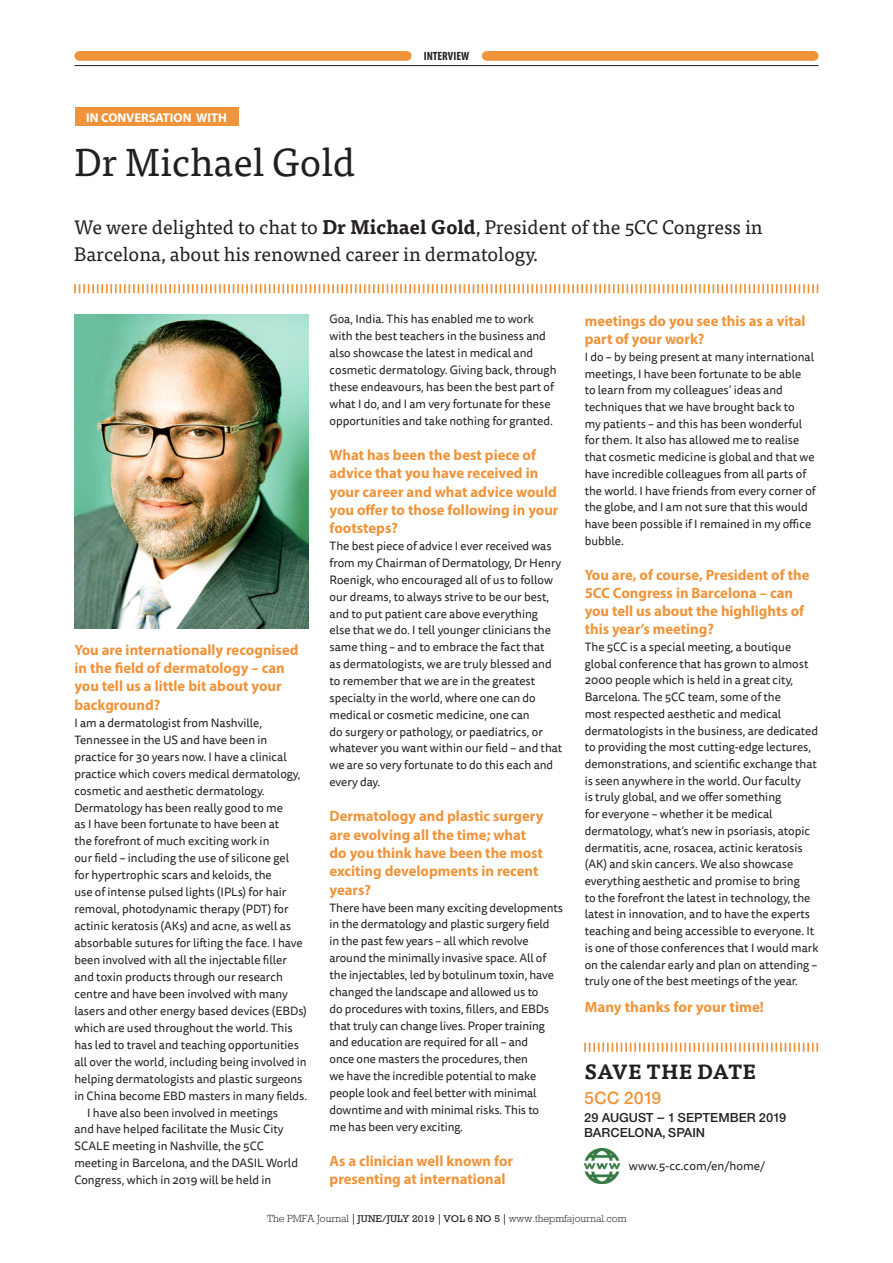
<style>
.page{position:relative;width:893px;height:1263px;background:#fff}
.page>*{position:absolute;margin:0;border:0;box-sizing:border-box;transform-origin:0 0}
.feature_Headline{font:39px "Tisa Pro";color:#231f20}
.DIGI_News_Heading{font:700 20.25px "Tisa Pro";letter-spacing:.005em;color:#231f20}
.feature_Standfirst{font:19.5px/27px "Tisa Pro";color:#231f20}
.DIGI_Quote{font:500 16.5px "Europa Nr 2 SB";color:#ef943a}
.question_in_training{font:700 15px/18.3px "Myriad Pro";color:#ef943a}
.t1{font:700 12.75px "Myriad Pro";color:#fff}
.feature_body_no_inde{font:12px/16.6px "Tisa Sans Pro";color:#231f20}
.feature_Body_Indent{font:12px/16.8px "Tisa Sans Pro";color:#231f20}
.DIGI_Quote-2{font:500 12px/14.4px "Europa Nr 2 SB";color:#231f20}
.NewsRound_web_and_SM{font:12px "Tisa Sans Pro";color:#231f20}
.t2{font:700 condensed 12px "Myriad Pro";color:#231f20}
.t3{font:300 10.5px "Rockwell";color:#231f20}
.s1{font-weight:700}
.s2{font-family:"Adobe Caslon Pro";font-weight:700}
.s3{font-weight:400;font-size:10.05px}
</style>
<div class="page">
<div style="left:75px;top:107px;width:163px;height:19px;background:#ef943a"></div>
<svg style="left:74px;top:284px;width:744px;height:9px"></svg>
<img style="left:75px;top:315px;width:233px;height:314px">
<svg style="left:584px;top:1043px;width:234px;height:9px"></svg>
<img style="left:584px;top:1148px;width:36px;height:36px">
<hr style="left:74px;top:65px;width:745px;height:1px;background:#231f20">
<div style="left:79px;top:51px;width:328px;height:10px;background:#ef943a"></div>
<div style="left:487px;top:51px;width:327px;height:10px;background:#ef943a"></div>
<p class="t1" style="left:86px;top:109px;width:142px">IN CONVERSATION WITH</p>
<p class="feature_Headline" style="left:74px;top:134px;width:282px">Dr Michael Gold</p>
<p class="t2" style="left:424px;top:49px;width:47px">INTERVIEW</p>
<p class="feature_Standfirst" style="left:74px;top:213px;width:690px">We were delighted to chat to <span class="s1">Dr Michael Gold</span>, President of the 5CC Congress in<br>Barcelona, about his renowned career in dermatology.</p>
<p class="question_in_training" style="left:74px;top:640px;width:226px">You are internationally recognised in the field of dermatology – can you tell us a little bit about your background?</p>
<p class="feature_body_no_inde" style="left:74px;top:714px;width:234px">I am a dermatologist from Nashville, Tennessee in the US and have been in practice for 30 years now. I have a clinical practice which covers medical dermatology, cosmetic and aesthetic dermatology.<br>Dermatology has been really good to me<br>as I have been fortunate to have been at<br>the forefront of much exciting work in<br>our field – including the use of silicone gel<br>for hypertrophic scars and keloids, the<br>use of intense pulsed lights (IPLs) for hair removal, photodynamic therapy (PDT) for actinic keratosis (AKs) and acne, as well as absorbable sutures for lifting the face. I have been involved with all the injectable filler and toxin products through our research centre and have been involved with many lasers and other energy based devices (EBDs) which are used throughout the world. This has led to travel and teaching opportunities all over the world, including being involved in helping dermatologists and plastic surgeons in China become EBD masters in many fields.</p>
<p class="feature_Body_Indent" style="left:74px;top:1104px;width:225px;text-indent:13px">I have also been involved in meetings and have helped facilitate the Music City SCALE meeting in Nashville, the 5CC meeting in Barcelona, and the DASIL World Congress, which in 2019 will be held in</p>
<p class="feature_Body_Indent" style="left:330px;top:311px;width:228px">Goa, India. This has enabled me to work with the best teachers in the business and also showcase the latest in medical and cosmetic dermatology. Giving back, through these endeavours, has been the best part of what I do, and I am very fortunate for these opportunities and take nothing for granted.</p>
<p class="question_in_training" style="left:330px;top:445px;width:230px">What has been the best piece of advice that you have received in your career and what advice would you offer to those following in your footsteps?</p>
<p class="feature_body_no_inde" style="left:330px;top:538px;width:234px">The best piece of advice I ever received was from my Chairman of Dermatology, Dr Henry Roenigk, who encouraged all of us to follow our dreams, to always strive to be our best, and to put patient care above everything<br>else that we do. I tell younger clinicians the same thing – and to embrace the fact that<br>as dermatologists, we are truly blessed and to remember that we are in the greatest specialty in the world, where one can do medical or cosmetic medicine, one can<br>do surgery or pathology, or paediatrics, or whatever you want within our field – and that we are so very fortunate to do this each and every day.</p>
<p class="question_in_training" style="left:330px;top:807px;width:215px">Dermatology and plastic surgery are evolving all the time; what do you think have been the most exciting developments in recent years?</p>
<p class="feature_body_no_inde" style="left:330px;top:899px;width:235px">There have been many exciting developments in the dermatology and plastic surgery field<br>in the past few years – all which revolve around the minimally invasive space. All of the injectables, led by botulinum toxin, have changed the landscape and allowed us to<br>do procedures with toxins, fillers, and EBDs that truly can change lives. Proper training and education are required for all – and<br>once one masters the procedures, then<br>we have the incredible potential to make people look and feel better with minimal downtime and with minimal risks. This to<br>me has been very exciting.</p>
<p class="question_in_training" style="left:330px;top:1151px;width:185px">As a clinician well known for presenting at international</p>
<p class="question_in_training" style="left:585px;top:311px;width:222px">meetings do you see this as a vital part of your work?</p>
<p class="feature_body_no_inde" style="left:585px;top:349px;width:233px">I do – by being present at many international meetings, I have been fortunate to be able<br>to learn from my colleagues’ ideas and techniques that we have brought back to<br>my patients – and this has been wonderful for them. It also has allowed me to realise that cosmetic medicine is global and that we have incredible colleagues from all parts of the world. I have friends from every corner of the globe, and I am not sure that this would have been possible if I remained in my office bubble.</p>
<p class="question_in_training" style="left:585px;top:565px;width:226px">You are, of course, President of the<br>5CC Congress in Barcelona – can you tell us about the highlights of this year’s meeting?</p>
<p class="feature_body_no_inde" style="left:585px;top:639px;width:235px">The 5CC is a special meeting, a boutique global conference that has grown to almost 2000 people which is held in a great city, Barcelona. The 5CC team, some of the<br>most respected aesthetic and medical dermatologists in the business, are dedicated to providing the most cutting-edge lectures, demonstrations, and scientific exchange that is seen anywhere in the world. Our faculty<br>is truly global, and we offer something<br>for everyone – whether it be medical dermatology, what’s new in psoriasis, atopic dermatitis, acne, rosacea, actinic keratosis (AK) and skin cancers. We also showcase everything aesthetic and promise to bring<br>to the forefront the latest in technology, the latest in innovation, and to have the experts teaching and being accessible to everyone. It is one of those conferences that I would mark on the calendar early and plan on attending – truly one of the best meetings of the year.</p>
<p class="question_in_training" style="left:585px;top:997px;width:181px">Many thanks for your time!</p>
<p class="DIGI_News_Heading" style="left:584px;top:1056px;width:173px">SAVE THE DATE</p>
<p class="DIGI_Quote" style="left:584px;top:1088px;width:79px">5CC 2019</p>
<p class="DIGI_Quote-2" style="left:584px;top:1111px;width:204px">29 AUGUST – 1 SEPTEMBER 2019<br>BARCELONA, SPAIN</p>
<p class="NewsRound_web_and_SM" style="left:629px;top:1158px;width:138px">www.5-cc.com/en/home/</p>
<p class="t3" style="left:267px;top:1212px;width:361px">The PMFA Journal <span class="s2">|</span> <span class="s3">JUNE/JULY 2019</span> <span class="s2">|</span> <span class="s3">VOL 6 NO 5</span> <span class="s2">|</span> www.thepmfajournal.com</p>
</div>
